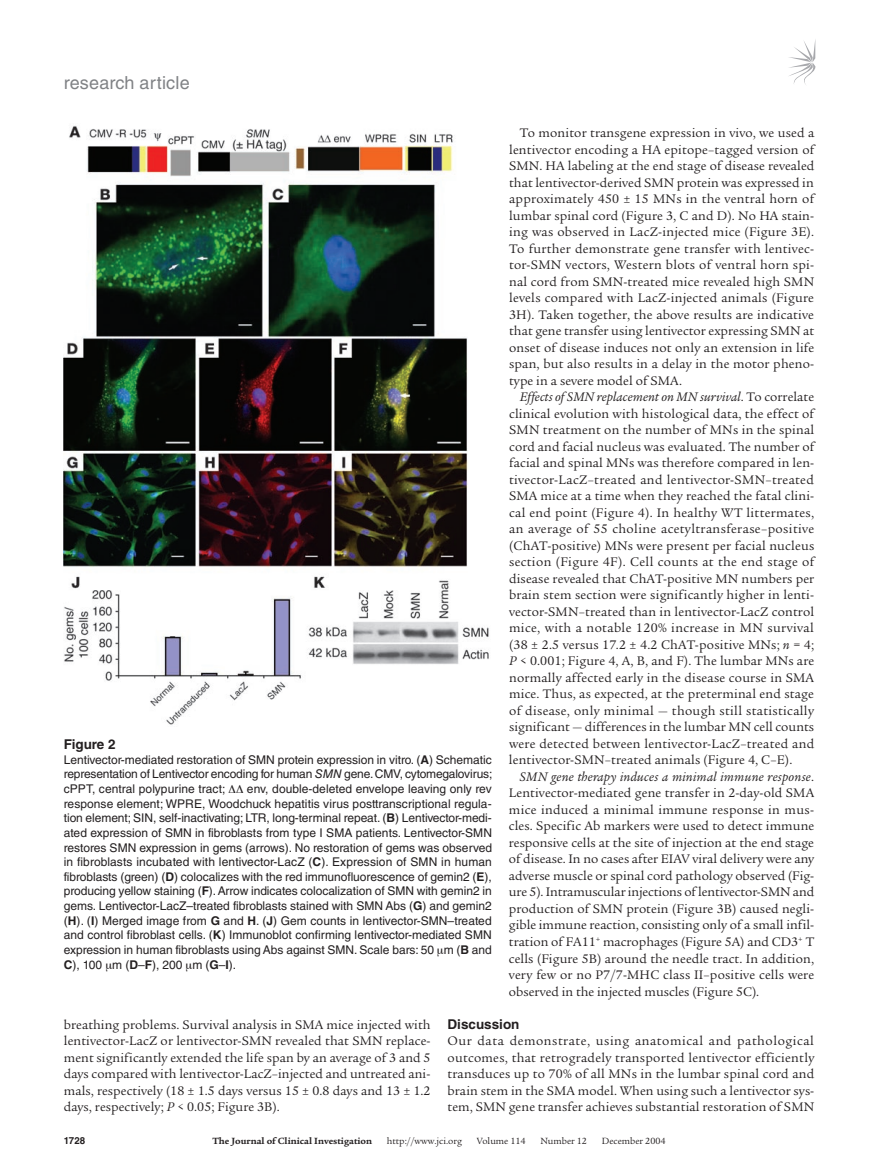
<style>
.page{position:relative;width:878px;height:1174px;background:#fff}
.page>*{position:absolute;margin:0;border:0;box-sizing:border-box;transform-origin:0 0}
.t1{font:18px "Helvetica LT Std";letter-spacing:.01em;color:#808285}
.t2{font:13.5px/16.5px "Legacy Serif Std";letter-spacing:.01em;color:#231f20;text-align:justify}
.t3{font:700 13.5px "Helvetica LT Std";color:#231f20}
.t4{font:12px/14.7px "Helvetica LT Std";color:#231f20;text-align:justify}
.t5{font:9.75px "Legacy Serif Std";color:#231f20}
.t6{font:700 9.75px "Legacy Serif Std";color:#231f20}
.t7{font:700 9.75px "Helvetica LT Std";color:#231f20}
.s1{font-style:italic}
.s2{font-weight:700}
</style>
<div class="page">
<svg style="left:789px;top:41px;width:26px;height:44px"></svg>
<img style="left:64px;top:126px;width:425px;height:599px">
<h1 class="t1" style="left:64px;top:72px;width:127px">research article</h1>
<p class="t2" style="left:509px;top:125px;width:307px;text-indent:11px">To monitor transgene expression in vivo, we used a lentivector encoding a HA epitope–tagged version of SMN. HA labeling at the end stage of disease revealed that lentivector-derived SMN protein was expressed in approximately 450 ± 15 MNs in the ventral horn of lumbar spinal cord (Figure 3, C and D). No HA stain&shy;ing was observed in LacZ-injected mice (Figure 3E).<br>To further demonstrate gene transfer with lentivec&shy;tor-SMN vectors, Western blots of ventral horn spi&shy;nal cord from SMN-treated mice revealed high SMN levels compared with LacZ-injected animals (Figure 3H). Taken together, the above results are indicative that gene transfer using lentivector expressing SMN at onset of disease induces not only an extension in life span, but also results in a delay in the motor pheno&shy;type in a severe model of SMA.</p>
<p class="t2" style="left:509px;top:389px;width:307px;text-indent:11px"><span class="s1">Effects of SMN replacement on MN survival</span>. To correlate clinical evolution with histological data, the effect of SMN treatment on the number of MNs in the spinal cord and facial nucleus was evaluated. The number of facial and spinal MNs was therefore compared in len&shy;tivector-LacZ–treated and lentivector-SMN–treated SMA mice at a time when they reached the fatal clini&shy;cal end point (Figure 4). In healthy WT littermates, an average of 55 choline acetyltransferase–positive (ChAT-positive) MNs were present per facial nucleus section (Figure 4F). Cell counts at the end stage of disease revealed that ChAT-positive MN numbers per brain stem section were significantly higher in lenti&shy;vector-SMN–treated than in lentivector-LacZ control mice, with a notable 120% increase in MN survival (38 ± 2.5 versus 17.2 ± 4.2 ChAT-positive MNs; <span class="s1">n</span> = 4; <span class="s1">P</span> &lt; 0.001; Figure 4, A, B, and F). The lumbar MNs are normally affected early in the disease course in SMA mice. Thus, as expected, at the preterminal end stage of disease, only minimal — though still statistically significant — differences in the lumbar MN cell counts were detected between lentivector-LacZ–treated and lentivector-SMN–treated animals (Figure 4, C–E).</p>
<p class="t2" style="left:509px;top:768px;width:307px;text-indent:11px"><span class="s1">SMN gene therapy induces a minimal immune response</span>.<br>Lentivector-mediated gene transfer in 2-day-old SMA mice induced a minimal immune response in mus&shy;cles. Specific Ab markers were used to detect immune responsive cells at the site of injection at the end stage of disease. In no cases after EIAV viral delivery were any adverse muscle or spinal cord pathology observed (Fig&shy;ure 5). Intramuscular injections of lentivector-SMN and production of SMN protein (Figure 3B) caused negli&shy;gible immune reaction, consisting only of a small infil&shy;tration of FA11<sup>+</sup> macrophages (Figure 5A) and CD3<sup>+</sup> T cells (Figure 5B) around the needle tract. In addition, very few or no P7/7-MHC class II–positive cells were observed in the injected muscles (Figure 5C).</p>
<p class="t3" style="left:447px;top:1015px;width:74px">Discussion</p>
<p class="t2" style="left:447px;top:1032px;width:368px">Our data demonstrate, using anatomical and pathological outcomes, that retrogradely transported lentivector efficiently transduces up to 70% of all MNs in the lumbar spinal cord and brain stem in the SMA model. When using such a lentivector sys&shy;tem, SMN gene transfer achieves substantial restoration of SMN</p>
<p class="t3" style="left:64px;top:736px;width:53px">Figure 2</p>
<p class="t4" style="left:64px;top:752px;width:430px">Lentivector-mediated restoration of SMN protein expression in vitro. (<span class="s2">A</span>) Schematic representation of Lentivector encoding for human <span class="s1">SMN</span> gene. CMV, cytomegalovirus; cPPT, central polypurine tract;</p>
<p class="t4" style="left:64px;top:781px;width:430px;text-indent:183px">env, double-deleted envelope leaving only rev response element; WPRE, Woodchuck hepatitis virus posttranscriptional regula&shy;tion element; SIN, self-inactivating; LTR, long-terminal repeat. (<span class="s2">B</span>) Lentivector-medi&shy;ated expression of SMN in fibroblasts from type I SMA patients. Lentivector-SMN restores SMN expression in gems (arrows). No restoration of gems was observed in fibroblasts incubated with lentivector-LacZ (<span class="s2">C</span>). Expression of SMN in human fibroblasts (green) (<span class="s2">D</span>) colocalizes with the red immunofluorescence of gemin2 (<span class="s2">E</span>), producing yellow staining (<span class="s2">F</span>). Arrow indicates colocalization of SMN with gemin2 in gems. Lentivector-LacZ–treated fibroblasts stained with SMN Abs (<span class="s2">G</span>) and gemin2 (<span class="s2">H</span>). (<span class="s2">I</span>) Merged image from <span class="s2">G</span> and <span class="s2">H</span>. (<span class="s2">J</span>) Gem counts in lentivector-SMN–treated and control fibroblast cells. (<span class="s2">K</span>) Immunoblot confirming lentivector-mediated SMN expression in human fibroblasts using Abs against SMN. Scale bars: 50 m (<span class="s2">B</span> and <span class="s2">C</span>), 100 m (<span class="s2">D</span>–<span class="s2">F</span>), 200 m (<span class="s2">G</span>–<span class="s2">I</span>).</p>
<p class="t2" style="left:64px;top:1016px;width:368px">breathing problems. Survival analysis in SMA mice injected with lentivector-LacZ or lentivector-SMN revealed that SMN replace&shy;ment significantly extended the life span by an average of 3 and 5 days compared with lentivector-LacZ–injected and untreated ani&shy;mals, respectively (18 ± 1.5 days versus 15 ± 0.8 days and 13 ± 1.2 days, respectively; <span class="s1">P</span> &lt; 0.05; Figure 3B).</p>
<p class="t7" style="left:64px;top:1134px;width:23px">1728</p>
<p class="t6" style="left:212px;top:1135px;width:161px">The Journal of Clinical Investigation</p>
<p class="t5" style="left:387px;top:1135px;width:77px">http://www.jci.org</p>
<p class="t5" style="left:476px;top:1135px;width:50px">Volume 114</p>
<p class="t5" style="left:540px;top:1135px;width:48px">Number 12</p>
<p class="t5" style="left:601px;top:1135px;width:65px">December 2004</p>
</div>
